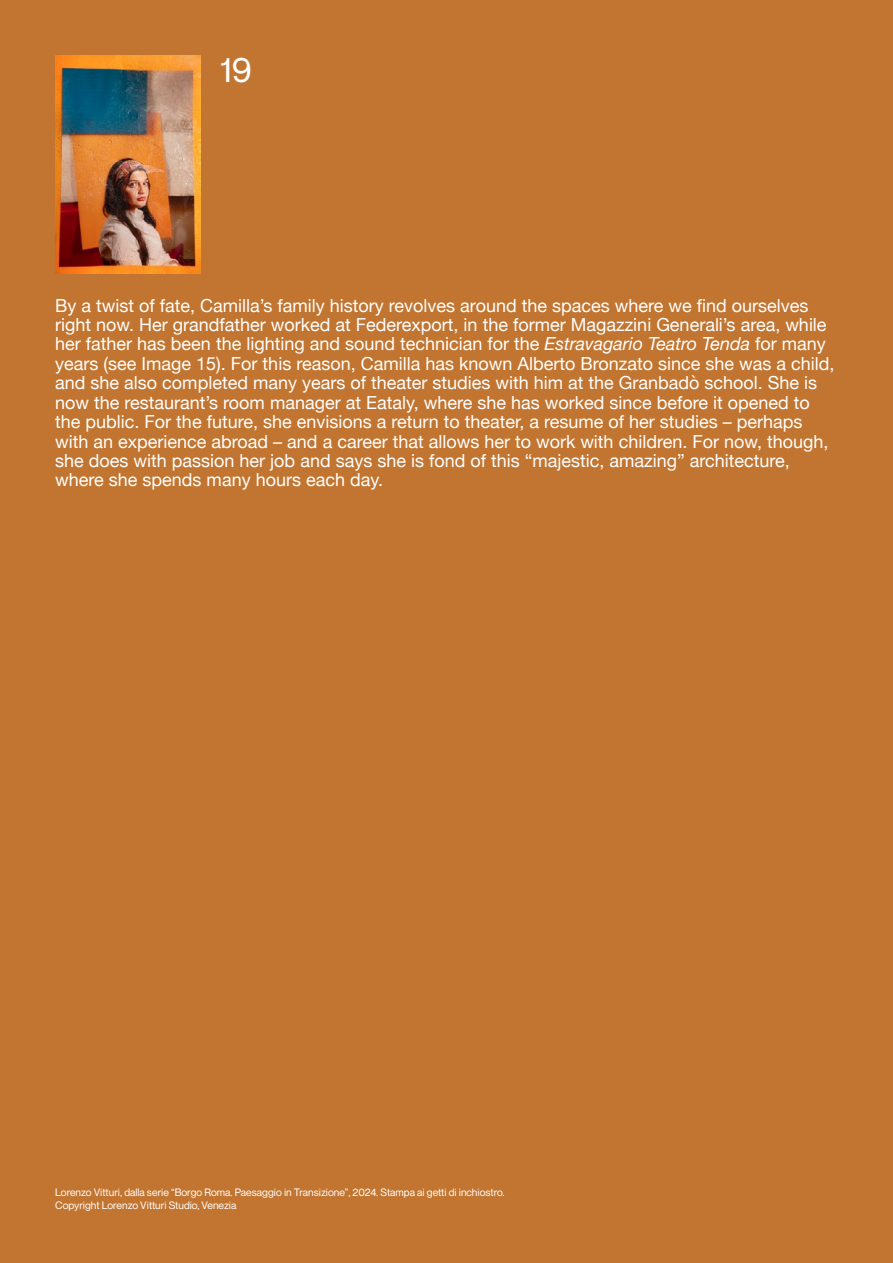
<style>
.page{position:relative;width:893px;height:1263px;background:#c27530}
.page>*{position:absolute;margin:0;border:0;box-sizing:border-box;transform-origin:0 0}
.t1{font:34.5px "Neue Montreal";color:#fff}
.t2{font:18px/19.4px "Helvetica Neue";color:#fff}
.t3{font:10.5px/12.6px "Neue Montreal";color:#fff}
.s1{font-style:italic}
</style>
<div class="page">
<img style="left:55px;top:55px;width:145px;height:218px">
<h1 class="t1" style="left:220px;top:49px;width:33px">19</h1>
<p class="t2" style="left:55px;top:297px;width:781px">By a twist of fate, Camilla’s family history revolves around the spaces where we find ourselves right now. Her grandfather worked at Federexport, in the former Magazzini Generali’s area, while her father has been the lighting and sound technician for the <span class="s1">Estravagario Teatro Tenda</span> for many years (see Image 15). For this reason, Camilla has known Alberto Bronzato since she was a child, and she also completed many years of theater studies with him at the Granbadò school. She is now the restaurant’s room manager at Eataly, where she has worked since before it opened to the public. For the future, she envisions a return to theater, a resume of her studies – perhaps with an experience abroad – and a career that allows her to work with children. For now, though, she does with passion her job and says she is fond of this “majestic, amazing” architecture, where she spends many hours each day.</p>
<p class="t3" style="left:55px;top:1186px;width:451px">Lorenzo Vitturi, dalla serie “Borgo Roma. Paesaggio in Transizione”, 2024. Stampa ai getti di inchiostro.<br>Copyright Lorenzo Vitturi Studio, Venezia</p>
</div>
